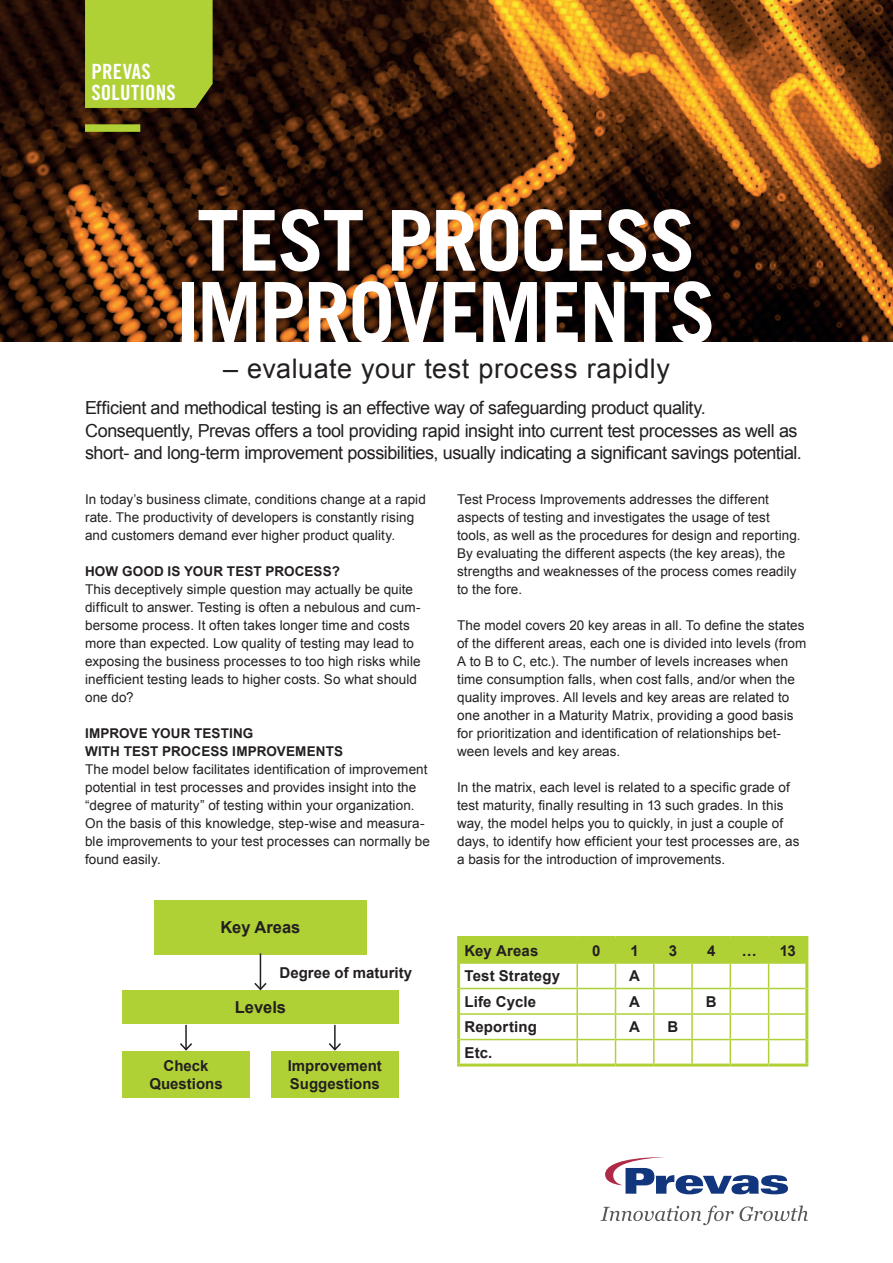
<style>
.page{position:relative;width:893px;height:1263px;background:#fff}
.page>*{position:absolute;margin:0;border:0;box-sizing:border-box;transform-origin:0 0}
.Prevas_vit_huvudrubr{font:700 84px/72px "Trade Gothic LT Std";letter-spacing:-.025em;color:#fff}
.Prevas-underrubrik{font:27px "Arial";letter-spacing:.02em;color:#231f20}
.Prevas-brandingtext{font:21px/21px "Trade Gothic LT Std Bd Cn 20";letter-spacing:.01em;color:#fff}
.Prevas-Ingress{font:18px/22.5px "Arial";letter-spacing:-.025em;color:#231f20}
.Brödtext_rubrik{font:700 16.5px "Arial";color:#231f20}
.Brödtext_rubrik-2{font:700 15px "Arial";color:#231f20}
.Prevas_Brödtext{font:13.5px/18px "Arial";letter-spacing:.005em;color:#231f20}
.Prevas_Brödtext-2{font:700 13.5px "Arial";letter-spacing:.01em;color:#231f20}
</style>
<div class="page">
<img style="left:0;top:0;width:893px;height:342px">
<svg style="left:600px;top:1205px;width:208px;height:20px"></svg>
<svg style="left:605px;top:1157px;width:183px;height:37px"></svg>
<div style="left:154px;top:900px;width:213px;height:54px;background:#b0d136"></div>
<div style="left:122px;top:990px;width:277px;height:34px;background:#b0d136"></div>
<hr style="left:260px;top:953px;width:1px;height:36px;background:#231f20">
<svg style="left:254px;top:981px;width:13px;height:10px"></svg>
<div style="left:122px;top:1051px;width:128px;height:47px;background:#b0d136"></div>
<hr style="left:185px;top:1025px;width:2px;height:24px;background:#231f20">
<svg style="left:180px;top:1041px;width:12px;height:10px"></svg>
<div style="left:271px;top:1051px;width:128px;height:47px;background:#b0d136"></div>
<hr style="left:334px;top:1025px;width:2px;height:24px;background:#231f20">
<svg style="left:328px;top:1041px;width:13px;height:10px"></svg>
<svg style="left:460px;top:939px;width:345px;height:124px"></svg>
<hr style="left:460px;top:962px;width:117px;height:2px;background:#b0d136">
<hr style="left:577px;top:962px;width:38px;height:2px;background:#b0d136">
<hr style="left:615px;top:962px;width:39px;height:2px;background:#b0d136">
<hr style="left:654px;top:962px;width:38px;height:2px;background:#b0d136">
<hr style="left:692px;top:962px;width:38px;height:2px;background:#b0d136">
<hr style="left:730px;top:962px;width:39px;height:2px;background:#b0d136">
<hr style="left:769px;top:962px;width:36px;height:2px;background:#b0d136">
<hr style="left:460px;top:988px;width:117px;height:1px;background:#b0d136">
<hr style="left:577px;top:988px;width:38px;height:1px;background:#b0d136">
<hr style="left:615px;top:988px;width:39px;height:1px;background:#b0d136">
<hr style="left:654px;top:988px;width:38px;height:1px;background:#b0d136">
<hr style="left:692px;top:988px;width:38px;height:1px;background:#b0d136">
<hr style="left:730px;top:988px;width:39px;height:1px;background:#b0d136">
<hr style="left:769px;top:988px;width:36px;height:1px;background:#b0d136">
<hr style="left:460px;top:1013px;width:117px;height:2px;background:#b0d136">
<hr style="left:577px;top:1013px;width:38px;height:2px;background:#b0d136">
<hr style="left:615px;top:1013px;width:39px;height:2px;background:#b0d136">
<hr style="left:654px;top:1013px;width:38px;height:2px;background:#b0d136">
<hr style="left:692px;top:1013px;width:38px;height:2px;background:#b0d136">
<hr style="left:730px;top:1013px;width:39px;height:2px;background:#b0d136">
<hr style="left:769px;top:1013px;width:36px;height:2px;background:#b0d136">
<hr style="left:460px;top:1039px;width:117px;height:1px;background:#b0d136">
<hr style="left:577px;top:1039px;width:38px;height:1px;background:#b0d136">
<hr style="left:615px;top:1039px;width:39px;height:1px;background:#b0d136">
<hr style="left:654px;top:1039px;width:38px;height:1px;background:#b0d136">
<hr style="left:692px;top:1039px;width:38px;height:1px;background:#b0d136">
<hr style="left:730px;top:1039px;width:39px;height:1px;background:#b0d136">
<hr style="left:769px;top:1039px;width:36px;height:1px;background:#b0d136">
<hr style="left:457px;top:936px;width:120px;height:3px;background:#b0d136">
<hr style="left:457px;top:939px;width:3px;height:24px;background:#b0d136">
<hr style="left:577px;top:936px;width:38px;height:3px;background:#b0d136">
<hr style="left:615px;top:936px;width:39px;height:3px;background:#b0d136">
<hr style="left:654px;top:936px;width:38px;height:3px;background:#b0d136">
<hr style="left:692px;top:936px;width:38px;height:3px;background:#b0d136">
<hr style="left:730px;top:936px;width:39px;height:3px;background:#b0d136">
<hr style="left:769px;top:936px;width:39px;height:3px;background:#b0d136">
<hr style="left:805px;top:939px;width:3px;height:24px;background:#b0d136">
<hr style="left:457px;top:963px;width:3px;height:25px;background:#b0d136">
<hr style="left:805px;top:963px;width:3px;height:25px;background:#b0d136">
<hr style="left:457px;top:988px;width:3px;height:26px;background:#b0d136">
<hr style="left:805px;top:988px;width:3px;height:26px;background:#b0d136">
<hr style="left:457px;top:1014px;width:3px;height:25px;background:#b0d136">
<hr style="left:805px;top:1014px;width:3px;height:25px;background:#b0d136">
<hr style="left:457px;top:1039px;width:3px;height:24px;background:#b0d136">
<hr style="left:805px;top:1039px;width:3px;height:24px;background:#b0d136">
<hr style="left:457px;top:1063px;width:120px;height:3px;background:#b0d136">
<hr style="left:577px;top:1063px;width:38px;height:3px;background:#b0d136">
<hr style="left:615px;top:1063px;width:39px;height:3px;background:#b0d136">
<hr style="left:654px;top:1063px;width:38px;height:3px;background:#b0d136">
<hr style="left:692px;top:1063px;width:38px;height:3px;background:#b0d136">
<hr style="left:730px;top:1063px;width:39px;height:3px;background:#b0d136">
<hr style="left:769px;top:1063px;width:39px;height:3px;background:#b0d136">
<div style="left:85px;top:124px;width:55px;height:8px;background:#b0d136"></div>
<div style="left:85px;top:0;width:128px;height:108px;background:#b0d136"></div>
<p class="Prevas-brandingtext" style="left:91px;top:61px;width:86px">PREVAS<br>SOLUTIONS</p>
<p class="Prevas_vit_huvudrubr" style="left:177px;top:203px;width:541px">TEST PROCESS<br>IMPROVEMENTS</p>
<p class="Prevas-underrubrik" style="left:223px;top:351px;width:448px">– evaluate your test process rapidly</p>
<p class="Prevas-Ingress" style="left:85px;top:397px;width:718px">Efficient and methodical testing is an effective way of safeguarding product quality.<br>Consequently, Prevas offers a tool providing rapid insight into current test processes as well as short- and long-term improvement possibilities, usually indicating a significant savings potential.</p>
<p class="Prevas_Brödtext" style="left:85px;top:490px;width:342px">In today’s business climate, conditions change at a rapid rate. The productivity of developers is constantly rising and customers demand ever higher product quality.</p>
<p class="Prevas_Brödtext-2" style="left:85px;top:562px;width:256px">HOW GOOD IS YOUR TEST PROCESS?</p>
<p class="Prevas_Brödtext" style="left:85px;top:580px;width:337px">This deceptively simple question may actually be quite difficult to answer. Testing is often a nebulous and cum&shy;bersome process. It often takes longer time and costs more than expected. Low quality of testing may lead to exposing the business processes to too high risks while inefficient testing leads to higher costs. So what should one do?</p>
<p class="Prevas_Brödtext-2" style="left:85px;top:724px;width:170px">IMPROVE YOUR TESTING</p>
<p class="Prevas_Brödtext-2" style="left:85px;top:742px;width:260px">WITH TEST PROCESS IMPROVEMENTS</p>
<p class="Prevas_Brödtext" style="left:85px;top:760px;width:347px">The model below facilitates identification of improvement potential in test processes and provides insight into the “degree of maturity” of testing within your organization.<br>On the basis of this knowledge, step-wise and measura&shy;ble improvements to your test processes can normally be found easily.</p>
<p class="Brödtext_rubrik" style="left:220px;top:916px;width:82px">Key Areas</p>
<p class="Brödtext_rubrik-2" style="left:280px;top:962px;width:134px">Degree of maturity</p>
<p class="Brödtext_rubrik" style="left:235px;top:996px;width:53px">Levels</p>
<p class="Brödtext_rubrik-2" style="left:164px;top:1056px;width:47px">Check</p>
<p class="Brödtext_rubrik-2" style="left:149px;top:1074px;width:75px">Questions</p>
<p class="Brödtext_rubrik-2" style="left:288px;top:1056px;width:96px">Improvement</p>
<p class="Brödtext_rubrik-2" style="left:290px;top:1074px;width:92px">Suggestions</p>
<p class="Prevas_Brödtext" style="left:457px;top:490px;width:345px">Test Process Improvements addresses the different aspects of testing and investigates the usage of test tools, as well as the procedures for design and reporting.<br>By evaluating the different aspects (the key areas), the strengths and weaknesses of the process comes readily to the fore.</p>
<p class="Prevas_Brödtext" style="left:457px;top:616px;width:351px">The model covers 20 key areas in all. To define the states of the different areas, each one is divided into levels (from A to B to C, etc.). The number of levels increases when time consumption falls, when cost falls, and/or when the quality improves. All levels and key areas are related to one another in a Maturity Matrix, providing a good basis for prioritization and identification of relationships bet&shy;ween levels and key areas.</p>
<p class="Prevas_Brödtext" style="left:457px;top:778px;width:344px">In the matrix, each level is related to a specific grade of test maturity, finally resulting in 13 such grades. In this way, the model helps you to quickly, in just a couple of days, to identify how efficient your test processes are, as a basis for the introduction of improvements.</p>
<p class="Brödtext_rubrik-2" style="left:465px;top:940px;width:75px">Key Areas</p>
<p class="Brödtext_rubrik-2" style="left:592px;top:940px;width:10px">0</p>
<p class="Brödtext_rubrik-2" style="left:630px;top:940px;width:10px">1</p>
<p class="Brödtext_rubrik-2" style="left:669px;top:940px;width:10px">3</p>
<p class="Brödtext_rubrik-2" style="left:707px;top:940px;width:10px">4</p>
<p class="Brödtext_rubrik-2" style="left:742px;top:940px;width:16px">…</p>
<p class="Brödtext_rubrik-2" style="left:780px;top:940px;width:18px">13</p>
<p class="Brödtext_rubrik-2" style="left:465px;top:966px;width:97px">Test Strategy</p>
<p class="Brödtext_rubrik-2" style="left:629px;top:966px;width:12px">A</p>
<p class="Brödtext_rubrik-2" style="left:465px;top:991px;width:73px">Life Cycle</p>
<p class="Brödtext_rubrik-2" style="left:629px;top:991px;width:12px">A</p>
<p class="Brödtext_rubrik-2" style="left:706px;top:991px;width:12px">B</p>
<p class="Brödtext_rubrik-2" style="left:465px;top:1017px;width:74px">Reporting</p>
<p class="Brödtext_rubrik-2" style="left:629px;top:1017px;width:12px">A</p>
<p class="Brödtext_rubrik-2" style="left:667px;top:1017px;width:12px">B</p>
<p class="Brödtext_rubrik-2" style="left:465px;top:1042px;width:29px">Etc.</p>
</div>
